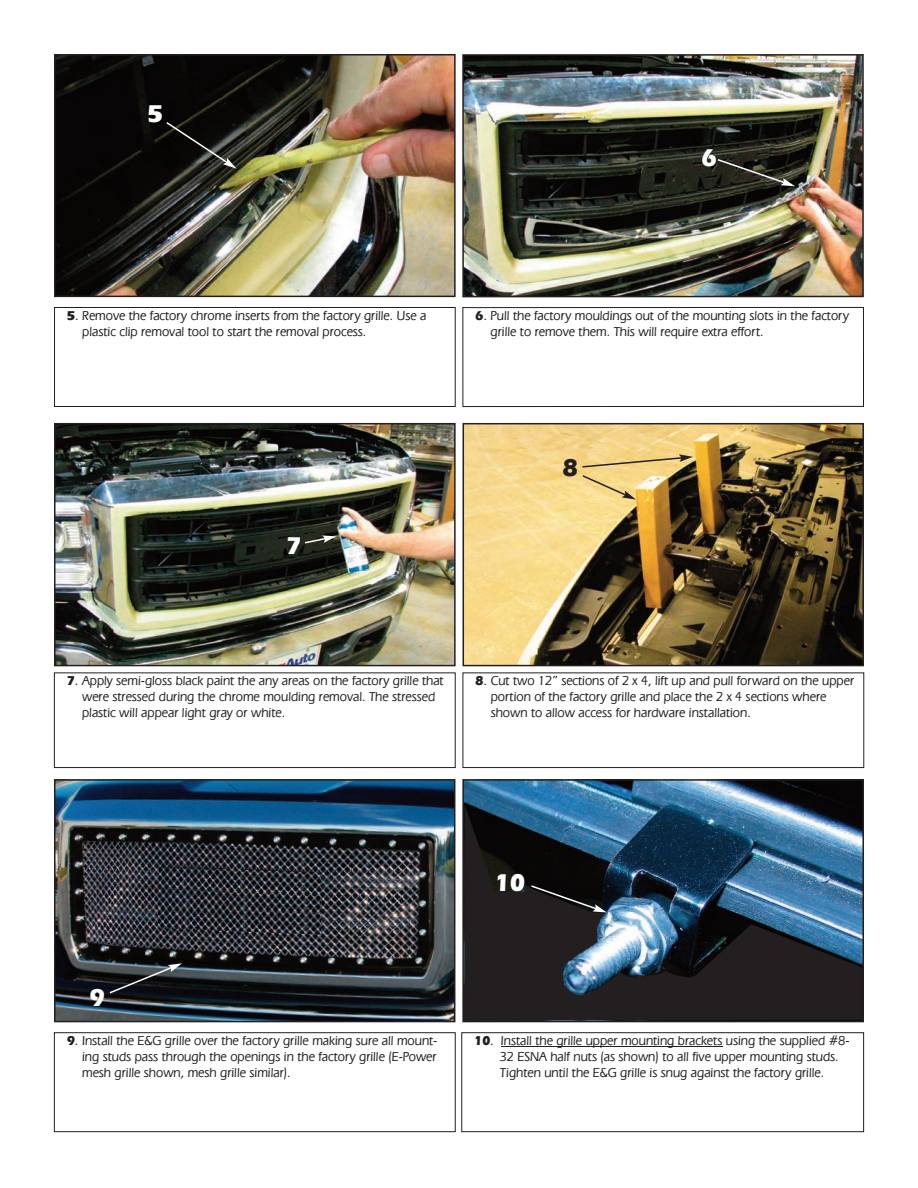
<style>
.page{position:relative;width:918px;height:1188px;background:#fff}
.page>*{position:absolute;margin:0;border:0;box-sizing:border-box;transform-origin:0 0}
.t1{font:700 25.5px "Eras IT Cby BT";color:#fff;scale:.94 1}
.t2{font:700 25.5px "Eras IT Cby BT";color:#231f20;scale:.94 1}
.t3{font:500 13.5px/16.2px "Eras IT Cby BT";color:#231f20;scale:.94 1}
.s1{font-weight:700}
.s2{font-family:"Arial";font-weight:400}
</style>
<div class="page">
<div style="left:463px;top:673px;width:401px;height:95px;border:1px solid #231f20"></div>
<div style="left:54px;top:307px;width:402px;height:100px;border:1px solid #231f20"></div>
<div style="left:54px;top:673px;width:402px;height:95px;border:1px solid #231f20"></div>
<img style="left:466px;top:426px;width:395px;height:237px">
<div style="left:463px;top:423px;width:401px;height:243px;border:2px solid #231f20"></div>
<img style="left:57px;top:57px;width:396px;height:237px">
<div style="left:54px;top:54px;width:402px;height:243px;border:2px solid #231f20"></div>
<img style="left:465px;top:57px;width:396px;height:237px">
<div style="left:462px;top:54px;width:402px;height:243px;border:2px solid #231f20"></div>
<img style="left:57px;top:426px;width:396px;height:237px">
<div style="left:54px;top:423px;width:402px;height:243px;border:2px solid #231f20"></div>
<svg style="left:581px;top:474px;width:55px;height:26px"></svg>
<svg style="left:303px;top:535px;width:34px;height:10px"></svg>
<svg style="left:165px;top:121px;width:72px;height:48px;background:#22221f"></svg>
<div style="left:462px;top:307px;width:402px;height:100px;border:1px solid #231f20"></div>
<svg style="left:716px;top:158px;width:79px;height:28px;background:#34332b"></svg>
<svg style="left:581px;top:454px;width:112px;height:14px;background:#d6ba76"></svg>
<div style="left:54px;top:1032px;width:402px;height:100px;border:1px solid #231f20"></div>
<img style="left:57px;top:782px;width:395px;height:237px">
<div style="left:54px;top:779px;width:401px;height:243px;border:2px solid #231f20"></div>
<svg style="left:108px;top:963px;width:74px;height:32px;background:#303539"></svg>
<img style="left:158px;top:888px;width:164px;height:19px">
<img style="left:158px;top:907px;width:164px;height:28px">
<div style="left:461px;top:1032px;width:403px;height:100px;border:1px solid #231f20"></div>
<hr style="left:501px;top:1046px;width:221px;height:1px;background:#231f20">
<img style="left:465px;top:782px;width:396px;height:22px">
<div style="left:462px;top:779px;width:402px;height:243px;border:2px solid #231f20"></div>
<img style="left:464px;top:804px;width:399px;height:217px">
<img style="left:158px;top:867px;width:163px;height:27px">
<h1 class="t1" style="left:148px;top:98px;width:17px">5</h1>
<h1 class="t1" style="left:702px;top:142px;width:17px">6</h1>
<p class="t3" style="left:82px;top:307px;width:368px;text-indent:-15px"><span class="s1">5</span><span class="s2">.</span> Remove the factory chrome inserts from the factory grille. Use a plastic clip removal tool to start the removal process.</p>
<h1 class="t1" style="left:287px;top:529px;width:17px">7</h1>
<p class="t3" style="left:491px;top:307px;width:383px;text-indent:-15px"><span class="s1">6</span><span class="s2">.</span> Pull the factory mouldings out of the mounting slots in the factory grille to remove them. This will require extra effort.</p>
<h1 class="t2" style="left:563px;top:452px;width:17px">8</h1>
<p class="t3" style="left:82px;top:672px;width:386px;text-indent:-15px"><span class="s1">7</span><span class="s2">.</span> Apply semi-gloss black paint the any areas on the factory grille that were stressed during the chrome moulding removal. The stressed plastic will appear light gray or white.</p>
<p class="t3" style="left:491px;top:672px;width:388px;text-indent:-15px"><span class="s1">8</span><span class="s2">.</span> Cut two 12” sections of 2 x 4, lift up and pull forward on the upper portion of the factory grille and place the 2 x 4 sections where shown to allow access for hardware installation.</p>
<h1 class="t1" style="left:495px;top:866px;width:33px">10</h1>
<h1 class="t1" style="left:90px;top:982px;width:17px">9</h1>
<p class="t3" style="left:82px;top:1032px;width:380px;text-align:justify;text-indent:-15px"><span class="s1">9</span><span class="s2">.</span> Install the E&amp;G grille over the factory grille making sure all mount&shy;ing studs pass through the openings in the factory grille (E-Power mesh grille shown, mesh grille similar).</p>
<p class="t3" style="left:500px;top:1032px;width:373px;text-indent:-26px"><span class="s1">10</span><span class="s2">.</span> Install the grille upper mounting brackets using the supplied #8-<br>32 ESNA half nuts (as shown) to all five upper mounting studs.<br>Tighten until the E&amp;G grille is snug against the factory grille.</p>
</div>
